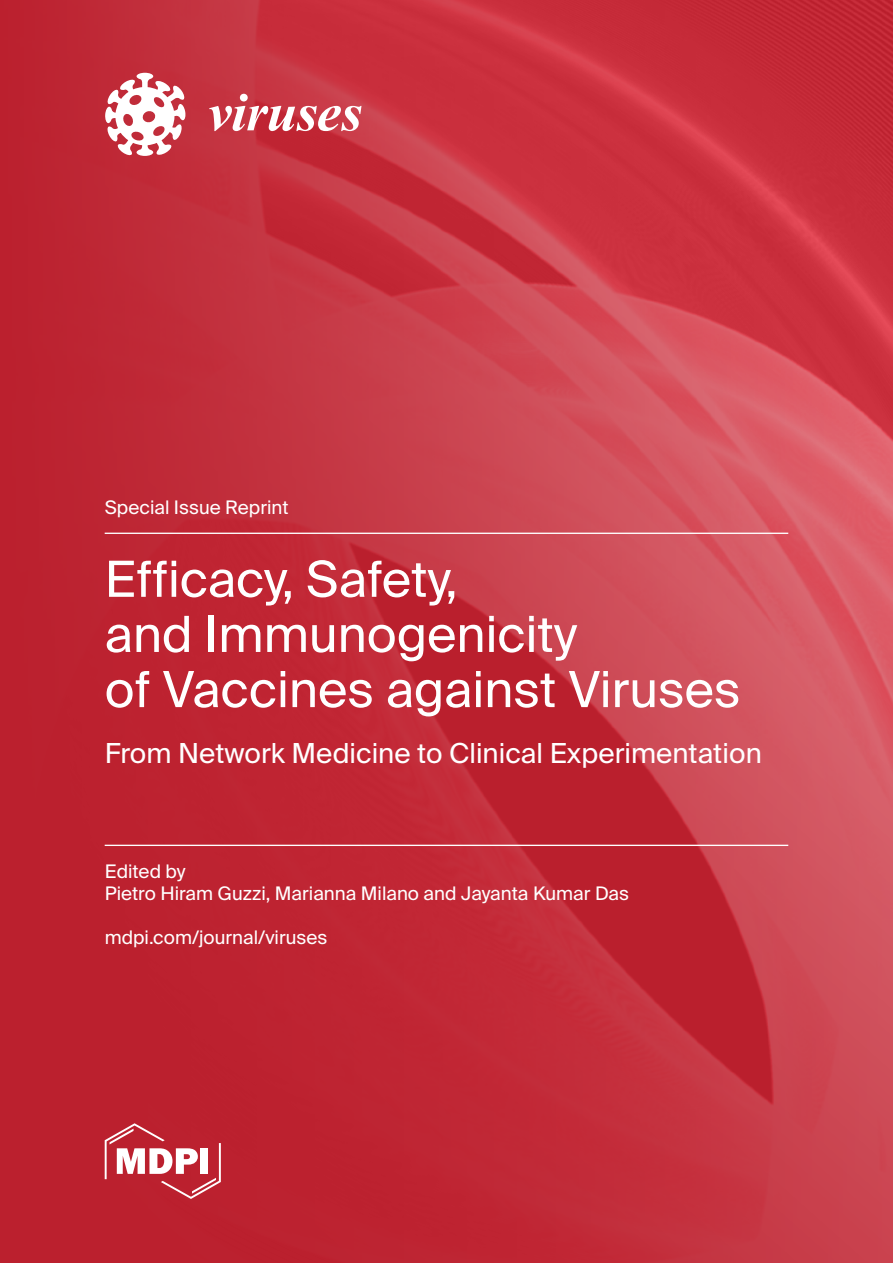
<style>
.page{position:relative;width:893px;height:1263px;background:#fff}
.page>*{position:absolute;margin:0;border:0;box-sizing:border-box;transform-origin:0 0}
.t1{font:49.8px/55.2px "Suisse Intl";color:#fff}
.t2{font:27.6px "Suisse Intl";color:#fff}
.t3{font:18.75px/22.2px "Suisse Intl";color:#fff}
</style>
<div class="page">
<img style="left:0;top:0;width:893px;height:1263px">
<svg style="left:105px;top:1123px;width:116px;height:76px"></svg>
<svg style="left:105px;top:73px;width:81px;height:83px"></svg>
<svg style="left:209px;top:94px;width:152px;height:37px"></svg>
<hr style="left:105px;top:533px;width:683px;height:1px;background:#fff">
<hr style="left:105px;top:845px;width:683px;height:1px;background:#fff">
<p class="t3" style="left:105px;top:496px;width:185px">Special Issue Reprint</p>
<h1 class="t1" style="left:105px;top:552px;width:637px">Efficacy, Safety,<br>and Immunogenicity<br>of Vaccines against Viruses</h1>
<h2 class="t2" style="left:105px;top:738px;width:659px">From Network Medicine to Clinical Experimentation</h2>
<p class="t3" style="left:105px;top:860px;width:526px">Edited by<br>Pietro Hiram Guzzi, Marianna Milano and Jayanta Kumar Das</p>
<p class="t3" style="left:105px;top:926px;width:224px">mdpi.com/journal/viruses</p>
</div>
